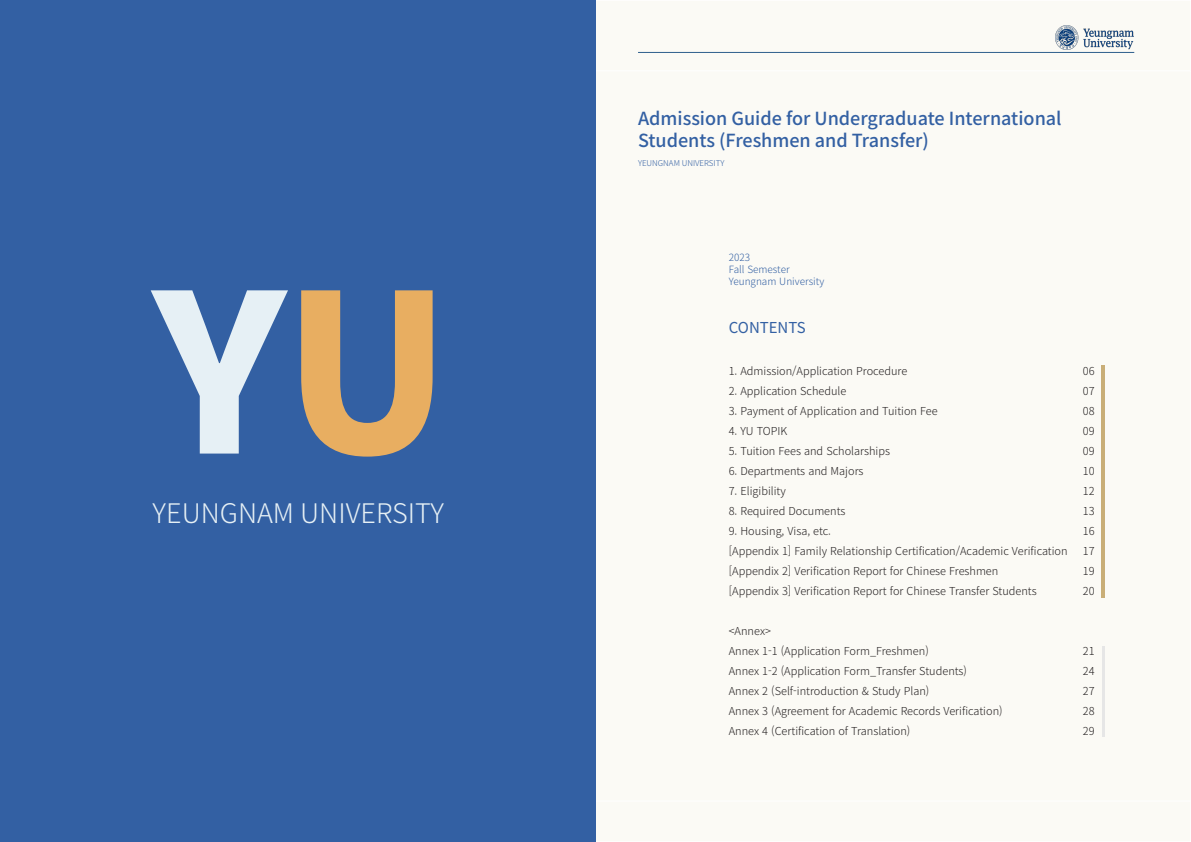
<style>
.page{position:relative;width:1191px;height:842px;background:#fff}
.page>*{position:absolute;margin:0;border:0;box-sizing:border-box;transform-origin:0 0}
.t1{font:900 219px "Noto Sans KR";color:#e6f0f5}
.t2{font:300 27px "Noto Sans KR";color:#e6f0f5}
.t3{font:500 18px/21.6px "Noto Sans KR";color:#3360a3}
.t4{font:15px "Noto Sans KR";color:#3360a3}
.t5{font:300 11px "Noto Sans KR";color:#231f20}
.t6{font:300 10px "Noto Sans KR";color:#3360a3}
.t7{font:300 8px "Noto Sans KR";color:#3360a3}
.s1{color:#e8ae61}
</style>
<div class="page">
<img style="left:1055px;top:26px;width:78px;height:23px">
<hr style="left:638px;top:52px;width:496px;height:1px;background:#2e5f8c">
<div style="left:0;top:0;width:595px;height:842px;background:#3360a3"></div>
<hr style="left:1101px;top:366px;width:3px;height:232px;background:#c9ae77">
<hr style="left:1102px;top:646px;width:2px;height:90px;background:#e6e6e6">
<p class="t1" style="left:153px;top:250px;width:299px">Y<span class="s1">U</span></p>
<p class="t2" style="left:153px;top:498px;width:293px">YEUNGNAM UNIVERSITY</p>
<p class="t3" style="left:638px;top:108px;width:425px">Admission Guide for Undergraduate International<br>Students (Freshmen and Transfer)</p>
<p class="t7" style="left:638px;top:159px;width:88px">YEUNGNAM UNIVERSITY</p>
<p class="t6" style="left:729px;top:252px;width:23px">2023</p>
<p class="t6" style="left:729px;top:264px;width:62px">Fall Semester</p>
<p class="t6" style="left:729px;top:276px;width:97px">Yeungnam University</p>
<p class="t4" style="left:729px;top:319px;width:78px">CONTENTS</p>
<p class="t5" style="left:729px;top:365px;width:180px">1. Admission/Application Procedure</p>
<p class="t5" style="left:729px;top:385px;width:119px">2. Application Schedule</p>
<p class="t5" style="left:729px;top:405px;width:210px">3. Payment of Application and Tuition Fee</p>
<p class="t5" style="left:729px;top:425px;width:60px">4. YU TOPIK</p>
<p class="t5" style="left:729px;top:445px;width:163px">5. Tuition Fees and Scholarships</p>
<p class="t5" style="left:729px;top:465px;width:136px">6. Departments and Majors</p>
<p class="t5" style="left:729px;top:485px;width:59px">7. Eligibility</p>
<p class="t5" style="left:729px;top:505px;width:118px">8. Required Documents</p>
<p class="t5" style="left:729px;top:525px;width:104px">9. Housing, Visa, etc.</p>
<p class="t5" style="left:729px;top:545px;width:340px">[Appendix 1] Family Relationship Certification/Academic Verification</p>
<p class="t5" style="left:729px;top:565px;width:271px">[Appendix 2] Verification Report for Chinese Freshmen</p>
<p class="t5" style="left:729px;top:585px;width:309px">[Appendix 3] Verification Report for Chinese Transfer Students</p>
<p class="t5" style="left:729px;top:625px;width:44px">&lt;Annex&gt;</p>
<p class="t5" style="left:729px;top:645px;width:201px">Annex 1-1 (Application Form_Freshmen)</p>
<p class="t5" style="left:729px;top:665px;width:240px">Annex 1-2 (Application Form_Transfer Students)</p>
<p class="t5" style="left:729px;top:685px;width:202px">Annex 2 (Self-introduction &amp; Study Plan)</p>
<p class="t5" style="left:729px;top:705px;width:275px">Annex 3 (Agreement for Academic Records Verification)</p>
<p class="t5" style="left:729px;top:725px;width:183px">Annex 4 (Certification of Translation)</p>
<p class="t5" style="left:1082px;top:365px;width:13px">06</p>
<p class="t5" style="left:1082px;top:385px;width:13px">07</p>
<p class="t5" style="left:1082px;top:405px;width:13px">08</p>
<p class="t5" style="left:1082px;top:425px;width:13px">09</p>
<p class="t5" style="left:1082px;top:445px;width:13px">09</p>
<p class="t5" style="left:1082px;top:465px;width:13px">10</p>
<p class="t5" style="left:1082px;top:485px;width:13px">12</p>
<p class="t5" style="left:1082px;top:505px;width:13px">13</p>
<p class="t5" style="left:1082px;top:525px;width:13px">16</p>
<p class="t5" style="left:1082px;top:545px;width:13px">17</p>
<p class="t5" style="left:1082px;top:565px;width:13px">19</p>
<p class="t5" style="left:1082px;top:585px;width:13px">20</p>
<p class="t5" style="left:1082px;top:645px;width:13px">21</p>
<p class="t5" style="left:1082px;top:665px;width:13px">24</p>
<p class="t5" style="left:1082px;top:685px;width:13px">27</p>
<p class="t5" style="left:1082px;top:705px;width:13px">28</p>
<p class="t5" style="left:1082px;top:725px;width:13px">29</p>
</div>
